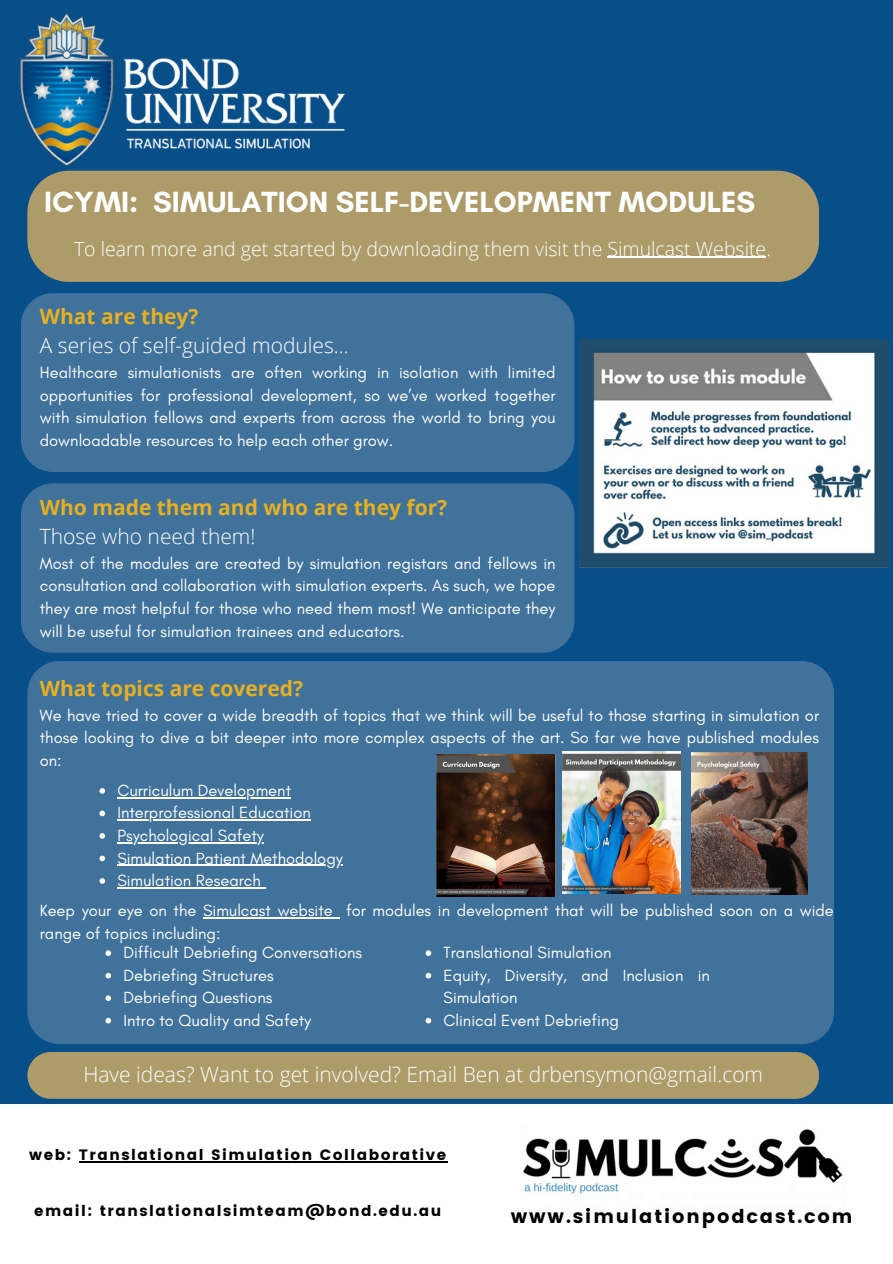
<style>
.page{position:relative;width:893px;height:1264px;background:#fff}
.page>*{position:absolute;margin:0;border:0;box-sizing:border-box;transform-origin:0 0}
.t1{font:700 29.7px "Glacial Indifference";color:#fff}
.t2{font:300 21px "Open Sans";color:#fff}
.t3{font:700 21px "Open Sans";color:#e7b020}
.t4{font:300 19.5px "Open Sans";color:#fff}
.t5{font:19.05px "Poppins";letter-spacing:.1em;color:#000}
.t6{font:16.5px/22.5px "Glacial Indifference";color:#fff;text-align:justify}
.t7{font:15px "Poppins";letter-spacing:.1em;color:#000}
</style>
<div class="page">
<div style="left:0;top:0;width:892px;height:1263px;background:#084e88"></div>
<div style="left:0;top:1104px;width:892px;height:159px;background:#fff"></div>
<img style="left:523px;top:1129px;width:320px;height:65px">
<img style="left:21px;top:13px;width:323px;height:152px">
<div style="left:21px;top:293px;width:553px;height:179px;background:#40729b;border-radius:32px"></div>
<div style="left:21px;top:483px;width:553px;height:169px;background:#40729b;border-radius:32px"></div>
<div style="left:27px;top:661px;width:806px;height:383px;background:#40729b;border-radius:32px"></div>
<img style="left:579px;top:339px;width:309px;height:228px">
<img style="left:437px;top:754px;width:118px;height:142px">
<img style="left:691px;top:752px;width:116px;height:142px">
<img style="left:562px;top:751px;width:118px;height:143px">
<div style="left:27px;top:171px;width:792px;height:111px;background:#ad9c69"></div>
<hr style="left:79px;top:1160px;width:368px;height:2px;background:#000">
<svg style="left:99px;top:788px;width:6px;height:5px"></svg>
<hr style="left:117px;top:797px;width:174px;height:1px;background:#fff">
<svg style="left:99px;top:810px;width:6px;height:6px"></svg>
<hr style="left:117px;top:819px;width:194px;height:1px;background:#fff">
<svg style="left:99px;top:833px;width:6px;height:5px"></svg>
<hr style="left:117px;top:842px;width:147px;height:1px;background:#fff">
<svg style="left:99px;top:855px;width:6px;height:6px"></svg>
<hr style="left:117px;top:864px;width:226px;height:1px;background:#fff">
<svg style="left:99px;top:878px;width:6px;height:5px"></svg>
<hr style="left:117px;top:887px;width:144px;height:1px;background:#fff">
<hr style="left:203px;top:917px;width:130px;height:1px;background:#fff">
<svg style="left:105px;top:950px;width:6px;height:5px"></svg>
<svg style="left:105px;top:972px;width:6px;height:6px"></svg>
<svg style="left:105px;top:995px;width:6px;height:5px"></svg>
<svg style="left:105px;top:1017px;width:6px;height:6px"></svg>
<svg style="left:425px;top:950px;width:6px;height:5px"></svg>
<svg style="left:425px;top:972px;width:6px;height:6px"></svg>
<svg style="left:425px;top:1017px;width:6px;height:6px"></svg>
<hr style="left:607px;top:257px;width:159px;height:1px;background:#fff">
<div style="left:27px;top:1051px;width:792px;height:47px;background:#ad9c69;border-radius:23px"></div>
<p class="t1" style="left:44px;top:184px;width:712px">ICYMI: SIMULATION SELF-DEVELOPMENT MODULES</p>
<p class="t4" style="left:74px;top:235px;width:698px">To learn more and get started by downloading them visit the Simulcast Website.</p>
<p class="t3" style="left:40px;top:301px;width:160px">What are they?</p>
<p class="t2" style="left:40px;top:331px;width:310px">A series of self-guided modules...</p>
<p class="t6" style="left:40px;top:361px;width:517px">Healthcare simulationists are often working in isolation with limited opportunities for professional development, so we’ve worked together with simulation fellows and experts from across the world to bring you downloadable resources to help each other grow.</p>
<p class="t3" style="left:40px;top:492px;width:409px">Who made them and who are they for?</p>
<p class="t2" style="left:40px;top:522px;width:217px">Those who need them!</p>
<p class="t6" style="left:40px;top:552px;width:517px">Most of the modules are created by simulation registars and fellows in consultation and collaboration with simulation experts. As such, we hope they are most helpful for those who need them most! We anticipate they will be useful for simulation trainees and educators.</p>
<p class="t3" style="left:40px;top:673px;width:265px">What topics are covered?</p>
<p class="t6" style="left:40px;top:703px;width:780px">We have tried to cover a wide breadth of topics that we think will be useful to those starting in simulation or those looking to dive a bit deeper into more complex aspects of the art. So far we have published modules on:</p>
<p class="t6" style="left:117px;top:779px;width:175px">Curriculum Development</p>
<p class="t6" style="left:117px;top:801px;width:195px">Interprofessional Education</p>
<p class="t6" style="left:117px;top:824px;width:148px">Psychological Safety</p>
<p class="t6" style="left:117px;top:846px;width:227px">Simulation Patient Methodology</p>
<p class="t6" style="left:117px;top:869px;width:145px">Simulation Research</p>
<p class="t6" style="left:40px;top:899px;width:795px">Keep your eye on the Simulcast website for modules in development that will be published soon on a wide range of topics including:</p>
<p class="t6" style="left:123px;top:941px;width:240px">Difficult Debriefing Conversations</p>
<p class="t6" style="left:123px;top:963px;width:152px">Debriefing Structures</p>
<p class="t6" style="left:123px;top:986px;width:150px">Debriefing Questions</p>
<p class="t6" style="left:123px;top:1008px;width:189px">Intro to Quality and Safety</p>
<p class="t6" style="left:443px;top:941px;width:169px">Translational Simulation</p>
<p class="t6" style="left:443px;top:963px;width:268px">Equity, Diversity, and Inclusion in<br>Simulation</p>
<p class="t6" style="left:443px;top:1008px;width:177px">Clinical Event Debriefing</p>
<p class="t2" style="left:83px;top:1059px;width:681px">Have ideas? Want to get involved? Email Ben at drbensymon@gmail.com</p>
<p class="t7" style="left:29px;top:1145px;width:418px">web: Translational Simulation Collaborative</p>
<p class="t7" style="left:34px;top:1201px;width:408px">email: translationalsimteam@bond.edu.au</p>
<p class="t5" style="left:510px;top:1205px;width:343px">www.simulationpodcast.com</p>
</div>
